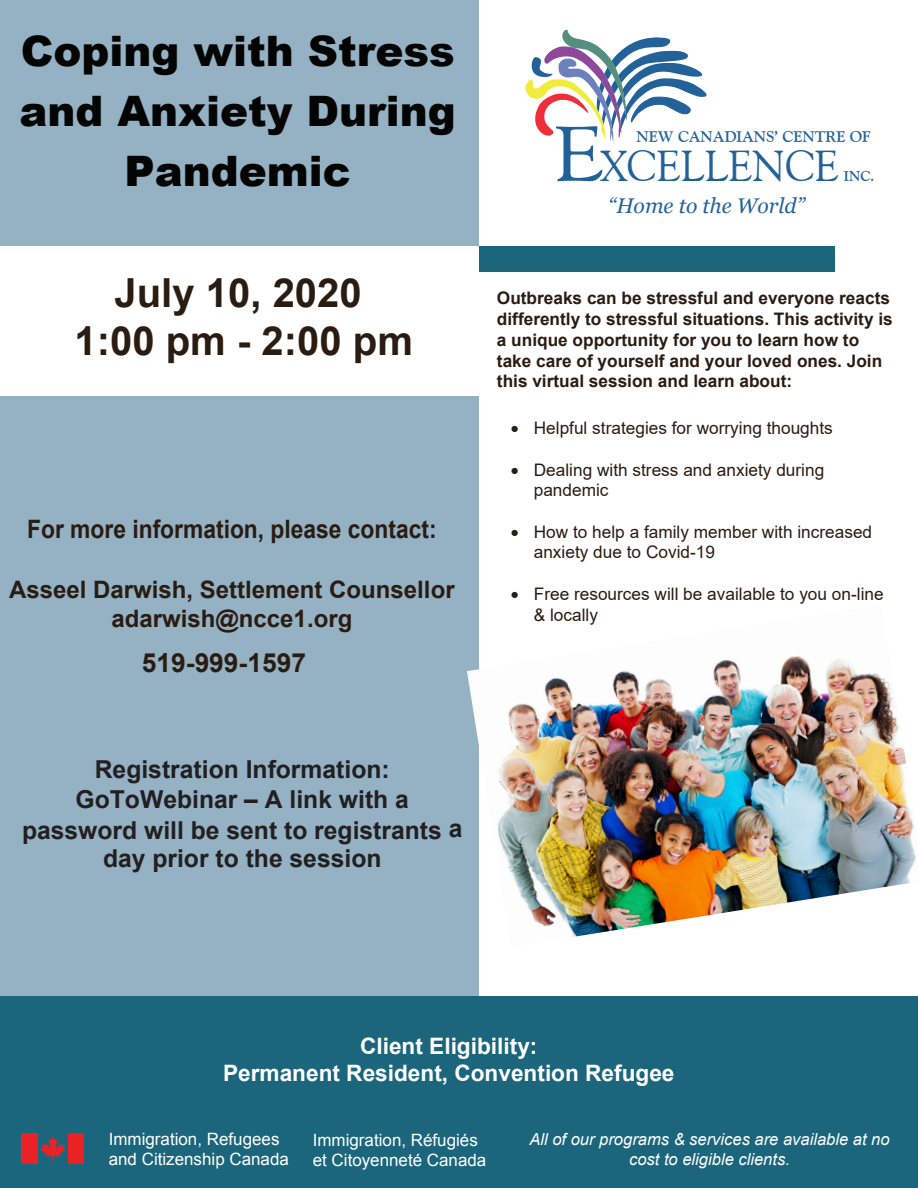
<style>
.page{position:relative;width:918px;height:1188px;background:#fff}
.page>*{position:absolute;margin:0;border:0;box-sizing:border-box;transform-origin:0 0}
.t1{font:43.2px "Goudy Old Style BT";color:#236298}
.t2{font:900 42px/60.2px "Arial";color:#040503;text-align:center}
.t3{font:700 40.05px/48.2px "Arial";color:#2b1c12;text-align:center}
.t4{font:700 26.4px "Arial";color:#2b1c12}
.t5{font:700 25.35px "Arial";color:#2b1c12;scale:.9 1}
.t6{font:700 24.75px/30.5px "Arial";color:#231f20;text-align:center}
.t7{font:700 24px/29.1px "Arial";color:#2b1c12;text-align:center}
.t8{font:700 22.65px/27.2px "Arial";color:#fff;text-align:center}
.t9{font:italic 21.15px "Georgia";color:#236298}
.t10{font:700 17.25px/20.7px "Arial";color:#2b1c12}
.t11{font:17.25px/20.7px "Arial";color:#2b1c12}
.t12{font:16.95px/20.4px "Arial";color:#fff}
.t13{font:italic 16.5px/19.8px "Arial";color:#fff;text-align:center}
.t14{font:700 15.45px "Goudy Old Style BT";color:#236298}
.t15{font:700 14.25px "Goudy Old Style BT";color:#236298}
.s1{font-size:77.85px}
</style>
<div class="page">
<div style="left:1px;top:0;width:478px;height:1188px;background:#94b2c4"></div>
<div style="left:0;top:996px;width:918px;height:192px;background:#1b667c"></div>
<div style="left:0;top:246px;width:479px;height:150px;background:#fff"></div>
<div style="left:479px;top:246px;width:356px;height:25px;background:#1b667c"></div>
<svg style="left:40px;top:1136px;width:26px;height:26px"></svg>
<div style="left:22px;top:1133px;width:16px;height:31px;background:#eb2225"></div>
<div style="left:68px;top:1133px;width:16px;height:31px;background:#eb2225"></div>
<svg style="left:525px;top:30px;width:182px;height:111px"></svg>
<img style="left:467px;top:655px;width:449px;height:282px">
<h2 class="t2" style="left:20px;top:20px;width:438px">Coping with Stress and Anxiety During<br>Pandemic</h2>
<h3 class="t3" style="left:74px;top:269px;width:340px">July 10, 2020<br>1:00 pm - 2:00 pm</h3>
<h3 class="t5" style="left:27px;top:512px;width:457px">For more information, please contact:</h3>
<h3 class="t7" style="left:9px;top:575px;width:447px">Asseel Darwish, Settlement Counsellor adarwish@ncce1.org</h3>
<h3 class="t4" style="left:142px;top:644px;width:166px">519-999-1597</h3>
<h3 class="t6" style="left:22px;top:754px;width:442px">Registration Information:<br>GoToWebinar – A link with a password will be sent to registrants a</h3>
<h3 class="t6" style="left:103px;top:843px;width:280px">day prior to the session</h3>
<h1 class="t1" style="left:554px;top:139px;width:287px"><span class="s1">E</span>XCELLENCE</h1>
<p class="t14" style="left:637px;top:127px;width:236px">NEW CANADIANS’ CENTRE OF</p>
<p class="t15" style="left:844px;top:167px;width:32px">INC.</p>
<p class="t9" style="left:608px;top:190px;width:198px">“Home to the World”</p>
<p class="t10" style="left:497px;top:288px;width:397px">Outbreaks can be stressful and everyone reacts differently to stressful situations. This activity is a unique opportunity for you to learn how to take care of yourself and your loved ones. Join this virtual session and learn about:</p>
<p class="t11" style="left:511px;top:418px;width:324px">• Helpful strategies for worrying thoughts</p>
<p class="t11" style="left:534px;top:459px;width:292px;text-indent:-23px">• Dealing with stress and anxiety during pandemic</p>
<p class="t11" style="left:534px;top:521px;width:340px;text-indent:-23px">• How to help a family member with increased anxiety due to Covid-19</p>
<p class="t11" style="left:534px;top:583px;width:351px;text-indent:-23px">• Free resources will be available to you on-line &amp; locally</p>
<h3 class="t8" style="left:223px;top:1033px;width:453px">Client Eligibility:<br>Permanent Resident, Convention Refugee</h3>
<p class="t12" style="left:109px;top:1129px;width:182px">Immigration, Refugees and Citizenship Canada</p>
<p class="t12" style="left:313px;top:1130px;width:175px">Immigration, Réfugiés et Citoyenneté Canada</p>
<p class="t13" style="left:529px;top:1130px;width:362px">All of our programs &amp; services are available at no cost to eligible clients.</p>
</div>
